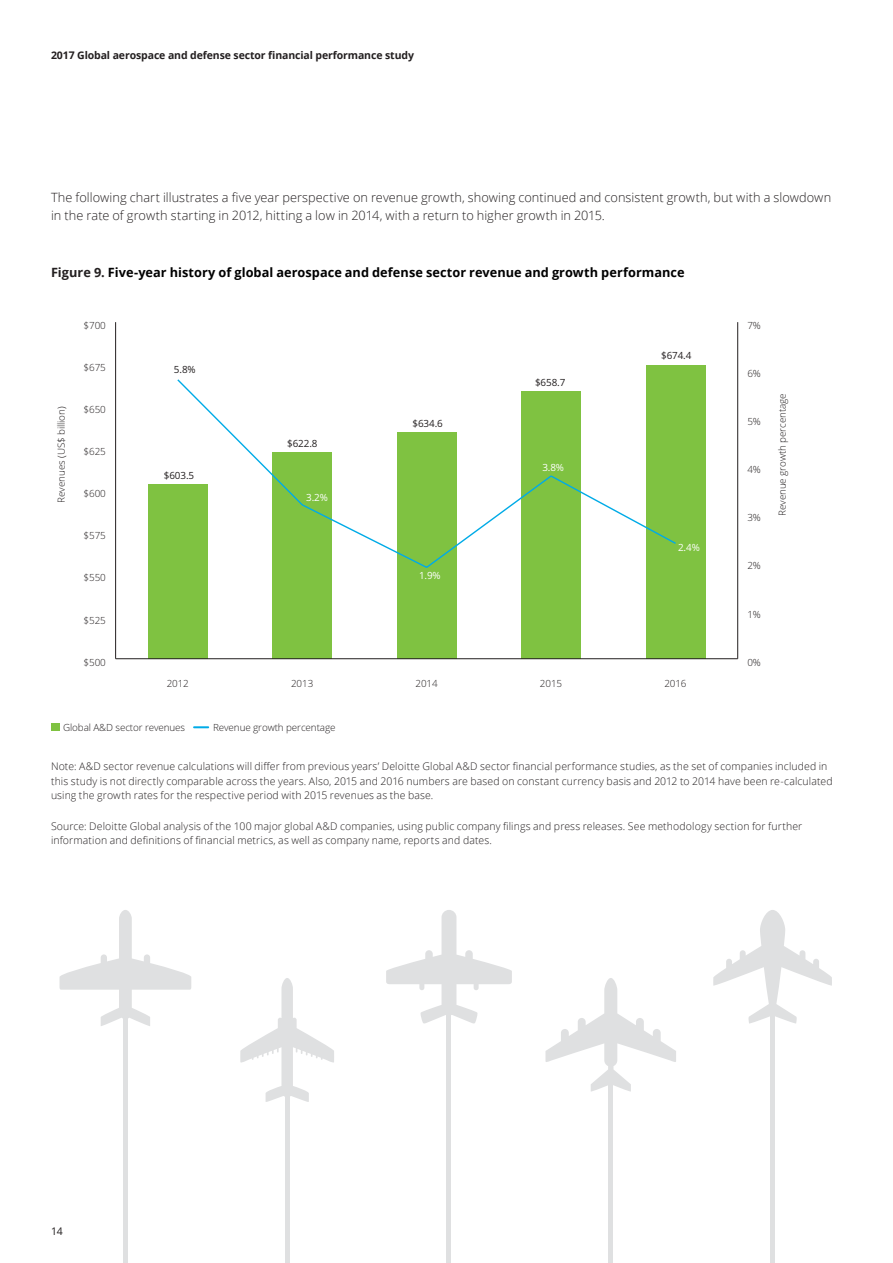
<style>
.page{position:relative;width:893px;height:1263px;background:#fff}
.page>*{position:absolute;margin:0;border:0;box-sizing:border-box;transform-origin:0 0}
.t1{font:300 12.75px/18px "Open Sans";letter-spacing:.005em;color:#231f20}
.t2{font:700 12.75px "Open Sans";letter-spacing:.005em;color:#010101}
.t3{font:300 10.5px/14.2px "Open Sans";letter-spacing:.01em;color:#231f20}
.t4{font:700 10.5px "Open Sans";letter-spacing:-.01em;color:#231f20}
.t5{font:10.5px "Open Sans";color:#231f20}
.t6{font:300 9.9px "Open Sans";letter-spacing:-.01em;color:#231f20}
.t7{font:9.9px "Open Sans";letter-spacing:-.01em;color:#231f20}
.t8{font:9.9px "Open Sans";color:#fff}
.s1{color:#231f20}
</style>
<div class="page">
<hr style="left:115px;top:322px;width:1px;height:337px;background:#231f20">
<div style="left:148px;top:484px;width:60px;height:175px;background:#7fc241"></div>
<div style="left:272px;top:452px;width:60px;height:207px;background:#7fc241"></div>
<div style="left:397px;top:432px;width:59px;height:227px;background:#7fc241"></div>
<div style="left:521px;top:392px;width:60px;height:267px;background:#7fc241"></div>
<div style="left:646px;top:365px;width:59px;height:294px;background:#7fc241"></div>
<hr style="left:116px;top:658px;width:622px;height:1px;background:#231f20">
<hr style="left:737px;top:322px;width:1px;height:337px;background:#231f20">
<svg style="left:177px;top:379px;width:499px;height:190px"></svg>
<div style="left:51px;top:723px;width:8px;height:8px;background:#7fc241"></div>
<svg style="left:193px;top:726px;width:16px;height:2px"></svg>
<div style="left:770px;top:1013px;width:5px;height:250px;background:#dfe0e1"></div>
<hr style="left:609px;top:1081px;width:4px;height:182px;background:#dfe0e1">
<hr style="left:447px;top:1013px;width:4px;height:250px;background:#dfe0e1">
<div style="left:285px;top:1081px;width:5px;height:182px;background:#dfe0e1"></div>
<div style="left:123px;top:1013px;width:5px;height:250px;background:#dfe0e1"></div>
<svg style="left:545px;top:978px;width:131px;height:114px"></svg>
<svg style="left:386px;top:910px;width:126px;height:114px"></svg>
<svg style="left:240px;top:978px;width:94px;height:124px"></svg>
<svg style="left:60px;top:910px;width:131px;height:116px"></svg>
<svg style="left:713px;top:910px;width:119px;height:114px"></svg>
<p class="t4" style="left:51px;top:48px;width:364px">2017 Global aerospace and defense sector financial performance study</p>
<p class="t1" style="left:51px;top:188px;width:782px">The following chart illustrates a five year perspective on revenue growth, showing continued and consistent growth, but with a slowdown in the rate of growth starting in 2012, hitting a low in 2014, with a return to higher growth in 2015.</p>
<p class="t2" style="left:51px;top:263px;width:635px"><span class="s1">Figure 9.</span> Five-year history of global aerospace and defense sector revenue and growth performance</p>
<p class="t6" style="left:54px;top:503px;width:97px;rotate:-90deg">Revenues (US$ billion)</p>
<p class="t6" style="left:84px;top:319px;width:24px">$700</p>
<p class="t6" style="left:84px;top:361px;width:24px">$675</p>
<p class="t6" style="left:84px;top:403px;width:24px">$650</p>
<p class="t6" style="left:84px;top:445px;width:24px">$625</p>
<p class="t6" style="left:84px;top:487px;width:24px">$600</p>
<p class="t6" style="left:84px;top:529px;width:24px">$575</p>
<p class="t6" style="left:84px;top:571px;width:24px">$550</p>
<p class="t6" style="left:84px;top:613px;width:24px">$525</p>
<p class="t6" style="left:84px;top:655px;width:24px">$500</p>
<p class="t7" style="left:174px;top:363px;width:23px">5.8%</p>
<p class="t7" style="left:164px;top:469px;width:32px">$603.5</p>
<p class="t7" style="left:287px;top:437px;width:32px">$622.8</p>
<p class="t8" style="left:306px;top:491px;width:23px">3.2%</p>
<p class="t7" style="left:412px;top:417px;width:32px">$634.6</p>
<p class="t8" style="left:419px;top:569px;width:23px">1.9%</p>
<p class="t7" style="left:535px;top:375px;width:32px">$658.7</p>
<p class="t8" style="left:542px;top:461px;width:23px">3.8%</p>
<p class="t7" style="left:661px;top:349px;width:32px">$674.4</p>
<p class="t8" style="left:678px;top:541px;width:23px">2.4%</p>
<p class="t6" style="left:167px;top:676px;width:24px">2012</p>
<p class="t6" style="left:291px;top:676px;width:24px">2013</p>
<p class="t6" style="left:415px;top:676px;width:24px">2014</p>
<p class="t6" style="left:540px;top:676px;width:24px">2015</p>
<p class="t6" style="left:664px;top:676px;width:24px">2016</p>
<p class="t6" style="left:63px;top:720px;width:124px">Global A&amp;D sector revenues</p>
<p class="t6" style="left:213px;top:720px;width:124px">Revenue growth percentage</p>
<p class="t6" style="left:747px;top:319px;width:15px">7%</p>
<p class="t6" style="left:747px;top:367px;width:15px">6%</p>
<p class="t6" style="left:747px;top:415px;width:15px">5%</p>
<p class="t6" style="left:747px;top:463px;width:15px">4%</p>
<p class="t6" style="left:747px;top:511px;width:15px">3%</p>
<p class="t6" style="left:747px;top:559px;width:15px">2%</p>
<p class="t6" style="left:747px;top:607px;width:15px">1%</p>
<p class="t6" style="left:747px;top:655px;width:15px">0%</p>
<p class="t6" style="left:776px;top:516px;width:124px;rotate:-90deg">Revenue growth percentage</p>
<p class="t3" style="left:51px;top:759px;width:783px">Note: A&amp;D sector revenue calculations will differ from previous years’ Deloitte Global A&amp;D sector financial performance studies, as the set of companies included in this study is not directly comparable across the years. Also, 2015 and 2016 numbers are based on constant currency basis and 2012 to 2014 have been re-calculated using the growth rates for the respective period with 2015 revenues as the base.</p>
<p class="t3" style="left:51px;top:819px;width:753px">Source: Deloitte Global analysis of the 100 major global A&amp;D companies, using public company filings and press releases. See methodology section for further information and definitions of financial metrics, as well as company name, reports and dates.</p>
<p class="t5" style="left:51px;top:1224px;width:13px">14</p>
</div>
